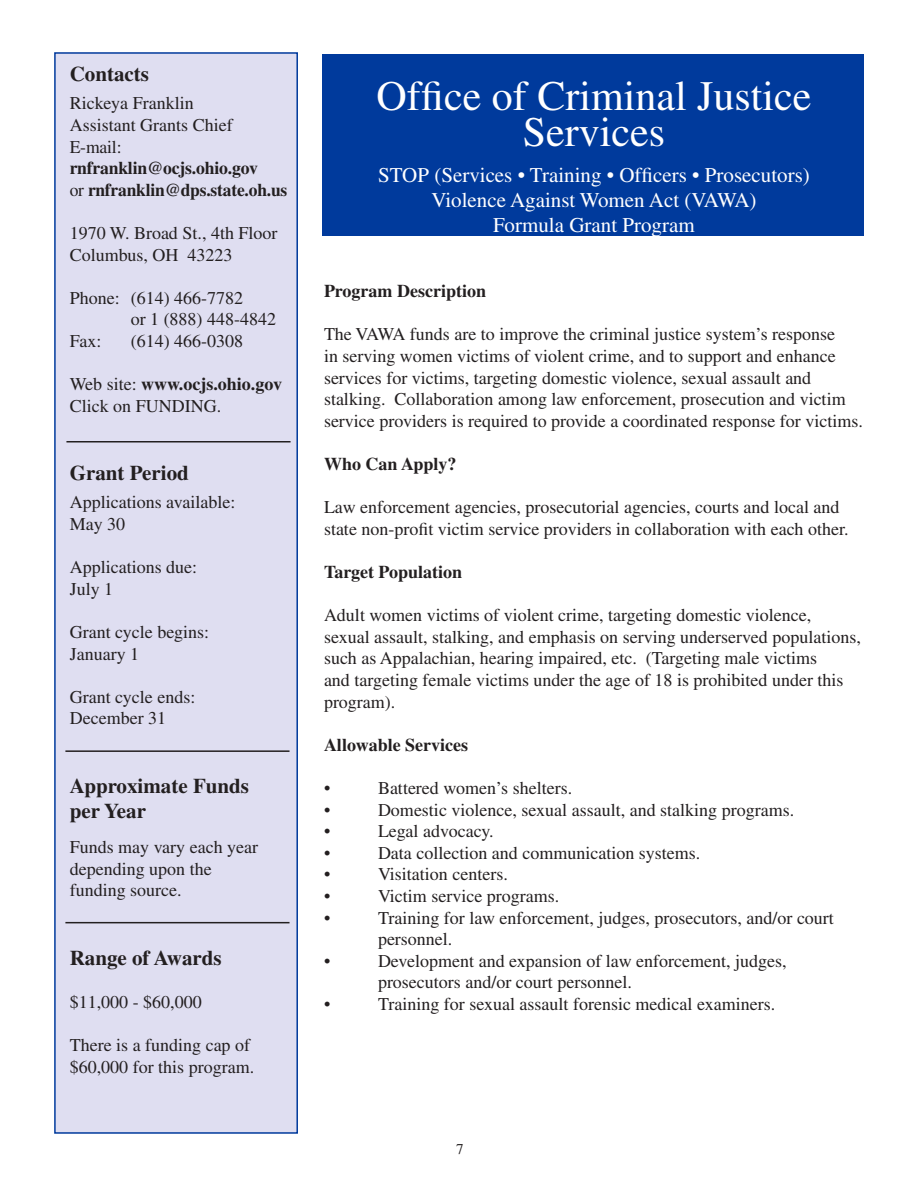
<style>
.page{position:relative;width:918px;height:1188px;background:#fff}
.page>*{position:absolute;margin:0;border:0;box-sizing:border-box;transform-origin:0 0}
.t1{font:42px/36px "Times";color:#fff;text-align:center}
.t2{font:21px/25.2px "Times";color:#fff;text-align:center}
.t3{font:700 21px/25.2px "Times";color:#231f20}
.t4{font:18px/21.6px "Times";color:#231f20}
.t5{font:700 18px/21.6px "Times";color:#231f20}
.t6{font:15px "Times";color:#231f20}
.s1{font-weight:400}
.s2{font-weight:700}
</style>
<div class="page">
<div style="left:322px;top:54px;width:542px;height:181px;background:#003a9c"></div>
<div style="left:55px;top:53px;width:242px;height:1080px;background:#dfdef1"></div>
<div style="left:54px;top:52px;width:244px;height:1082px;border:2px solid #003a9c"></div>
<hr style="left:66px;top:441px;width:225px;height:2px;background:#231f20">
<hr style="left:65px;top:750px;width:225px;height:2px;background:#231f20">
<hr style="left:65px;top:922px;width:225px;height:1px;background:#231f20">
<p class="t3" style="left:70px;top:61px;width:81px">Contacts</p>
<p class="t4" style="left:70px;top:92px;width:164px">Rickeya Franklin<br>Assistant Grants Chief<br>E-mail:</p>
<p class="t5" style="left:70px;top:157px;width:219px">rnfranklin@ocjs.ohio.gov<br><span class="s1">or</span> rnfranklin@dps.state.oh.us</p>
<p class="t4" style="left:70px;top:222px;width:209px">1970 W. Broad St., 4th Floor<br>Columbus, OH 43223</p>
<p class="t4" style="left:70px;top:287px;width:175px">Phone: (614) 466-7782</p>
<p class="t4" style="left:131px;top:308px;width:147px">or 1 (888) 448-4842</p>
<p class="t4" style="left:70px;top:330px;width:33px">Fax:</p>
<p class="t4" style="left:131px;top:330px;width:114px">(614) 466-0308</p>
<p class="t4" style="left:70px;top:373px;width:214px">Web site: <span class="s2">www.ocjs.ohio.gov<br></span>Click on FUNDING.</p>
<p class="t3" style="left:70px;top:460px;width:121px">Grant Period</p>
<p class="t4" style="left:70px;top:492px;width:167px">Applications available:<br>May 30</p>
<p class="t4" style="left:70px;top:556px;width:129px">Applications due:<br>July 1</p>
<p class="t4" style="left:70px;top:621px;width:141px">Grant cycle begins:<br>January 1</p>
<p class="t4" style="left:70px;top:686px;width:127px">Grant cycle ends:<br>December 31</p>
<p class="t3" style="left:70px;top:773px;width:181px">Approximate Funds per Year</p>
<p class="t4" style="left:70px;top:836px;width:190px">Funds may vary each year depending upon the funding source.</p>
<p class="t3" style="left:70px;top:945px;width:154px">Range of Awards</p>
<p class="t4" style="left:70px;top:991px;width:133px">$11,000 - $60,000</p>
<p class="t4" style="left:70px;top:1034px;width:186px">There is a funding cap of $60,000 for this program.</p>
<h1 class="t1" style="left:376px;top:78px;width:437px">Office of Criminal Justice<br>Services</h1>
<p class="t2" style="left:378px;top:162px;width:433px">STOP (Services • Training • Officers • Prosecutors)<br>Violence Against Women Act (VAWA)<br>Formula Grant Program</p>
<p class="t5" style="left:324px;top:280px;width:164px">Program Description</p>
<p class="t4" style="left:324px;top:324px;width:540px">The VAWA funds are to improve the criminal justice system’s response<br>in serving women victims of violent crime, and to support and enhance services for victims, targeting domestic violence, sexual assault and stalking. Collaboration among law enforcement, prosecution and victim service providers is required to provide a coordinated response for victims.</p>
<p class="t5" style="left:324px;top:453px;width:134px">Who Can Apply?</p>
<p class="t4" style="left:324px;top:496px;width:526px">Law enforcement agencies, prosecutorial agencies, courts and local and state non-profit victim service providers in collaboration with each other.</p>
<p class="t5" style="left:324px;top:561px;width:140px">Target Population</p>
<p class="t4" style="left:324px;top:604px;width:538px">Adult women victims of violent crime, targeting domestic violence, sexual assault, stalking, and emphasis on serving underserved populations, such as Appalachian, hearing impaired, etc. (Targeting male victims<br>and targeting female victims under the age of 18 is prohibited under this program).</p>
<p class="t5" style="left:324px;top:734px;width:146px">Allowable Services</p>
<p class="t4" style="left:324px;top:777px;width:8px">•</p>
<p class="t4" style="left:378px;top:777px;width:196px">Battered women’s shelters.</p>
<p class="t4" style="left:324px;top:799px;width:8px">•</p>
<p class="t4" style="left:378px;top:799px;width:418px">Domestic violence, sexual assault, and stalking programs.</p>
<p class="t4" style="left:324px;top:820px;width:8px">•</p>
<p class="t4" style="left:378px;top:820px;width:117px">Legal advocacy.</p>
<p class="t4" style="left:324px;top:842px;width:8px">•</p>
<p class="t4" style="left:378px;top:842px;width:324px">Data collection and communication systems.</p>
<p class="t4" style="left:324px;top:864px;width:8px">•</p>
<p class="t4" style="left:378px;top:864px;width:131px">Visitation centers.</p>
<p class="t4" style="left:324px;top:885px;width:8px">•</p>
<p class="t4" style="left:378px;top:885px;width:183px">Victim service programs.</p>
<p class="t4" style="left:324px;top:907px;width:8px">•</p>
<p class="t4" style="left:378px;top:907px;width:457px">Training for law enforcement, judges, prosecutors, and/or court personnel.</p>
<p class="t4" style="left:324px;top:950px;width:8px">•</p>
<p class="t4" style="left:378px;top:950px;width:410px">Development and expansion of law enforcement, judges, prosecutors and/or court personnel.</p>
<p class="t4" style="left:324px;top:993px;width:8px">•</p>
<p class="t4" style="left:378px;top:993px;width:399px">Training for sexual assault forensic medical examiners.</p>
<p class="t6" style="left:456px;top:1140px;width:9px">7</p>
</div>
